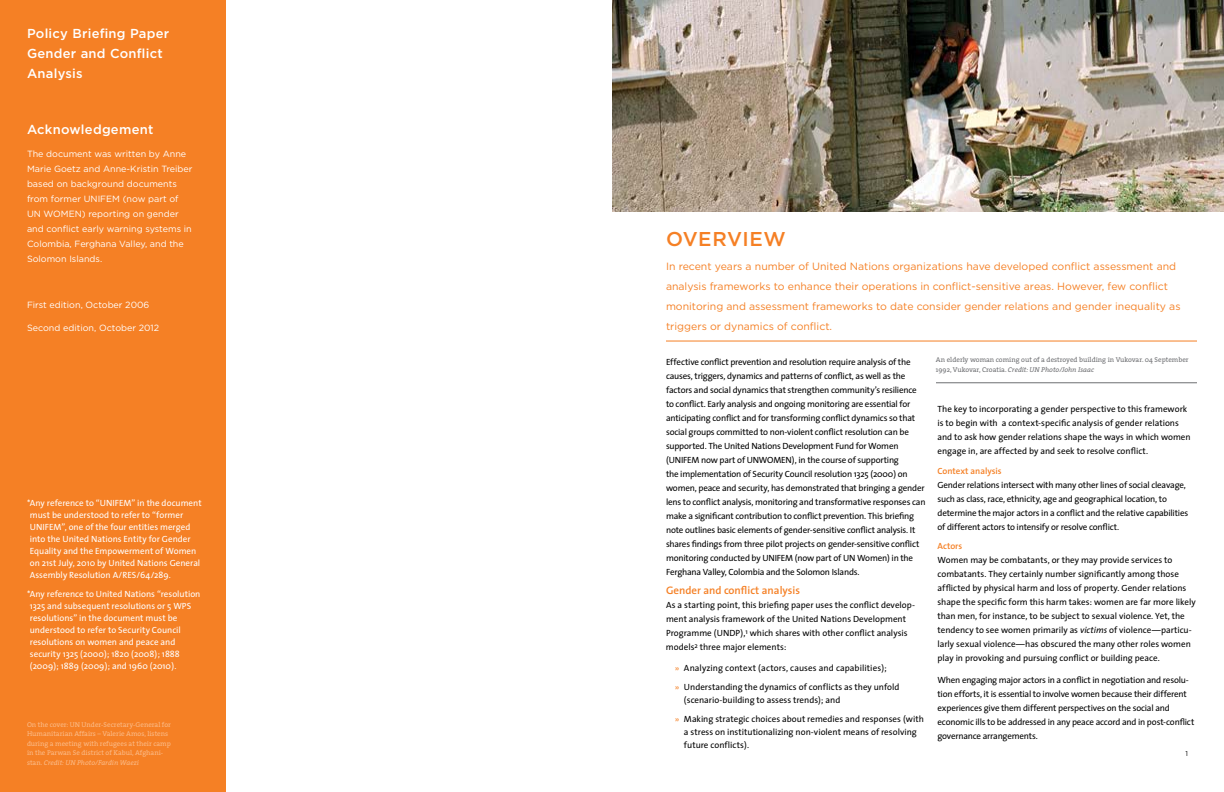
<style>
.page{position:relative;width:1224px;height:792px;background:#fff}
.page>*{position:absolute;margin:0;border:0;box-sizing:border-box;transform-origin:0 0}
.t1{font:500 20px "Gotham";letter-spacing:.025em;color:#f58025}
.t2{font:500 13px/20px "Gotham";letter-spacing:.02em;color:#fff}
.t3{font:600 11px "The Sans";color:#f58025}
.t4{font:10.5px/20px "Gotham";color:#f58025}
.t5{font:9px/14px "The Sans";letter-spacing:-.015em;color:#000}
.t6{font:9px/12px "The Sans";color:#fff}
.t7{font:9px/15px "Gotham";color:#fff}
.t8{font:600 9px "The Sans";color:#f58025}
.t9{font:7px/9.5px "The Serif";color:#fbbb88}
.t10{font:7px/9.5px "The Serif";color:#6d6e71}
.t11{font:7px "Gotham";color:#000}
.s1{font-style:italic}
.s2{color:#f58025}
</style>
<div class="page">
<div style="left:0;top:0;width:225px;height:792px;background:#f58025"></div>
<hr style="left:666px;top:341px;width:531px;height:1px;background:#f58025">
<img style="left:612px;top:0;width:612px;height:212px">
<hr style="left:936px;top:383px;width:261px;height:1px;background:#6d6e71">
<h2 class="t2" style="left:27px;top:23px;width:144px">Policy Briefing Paper<br>Gender and Conflict<br>Analysis</h2>
<h2 class="t2" style="left:27px;top:119px;width:128px">Acknowledgement</h2>
<p class="t7" style="left:27px;top:146px;width:167px">The document was written by Anne<br>Marie Goetz and Anne-Kristin Treiber based on background documents from former UNIFEM (now part of<br>UN WOMEN) reporting on gender and conflict early warning systems in<br>Colombia, Ferghana Valley, and the<br>Solomon Islands.</p>
<p class="t7" style="left:27px;top:297px;width:124px">First edition, October 2006</p>
<p class="t7" style="left:27px;top:320px;width:134px">Second edition, October 2012</p>
<p class="t6" style="left:30px;top:496px;width:173px;text-indent:-3px">*Any reference to “UNIFEM” in the document must be understood to refer to “former UNIFEM”, one of the four entities merged into the United Nations Entity for Gender Equality and the Empowerment of Women on 21st July, 2010 by United Nations General Assembly Resolution A/RES/64/289.</p>
<p class="t6" style="left:30px;top:587px;width:172px;text-indent:-3px">*Any reference to United Nations “resolution 1325 and subsequent resolutions or 5 WPS resolutions” in the document must be understood to refer to Security Council resolutions on women and peace and security 1325 (2000); 1820 (2008); 1888 (2009); 1889 (2009); and 1960 (2010).</p>
<p class="t9" style="left:27px;top:720px;width:146px">On the cover: UN Under-Secretary-General for Humanitarian Affairs – Valerie Amos, listens during a meeting with refugees at their camp in the Parwan Se district of Kabul, Afghani&shy;stan. <span class="s1">Credit: UN Photo/Fardin Waezi</span></p>
<h1 class="t1" style="left:666px;top:228px;width:121px">Overview</h1>
<p class="t4" style="left:666px;top:256px;width:516px">In recent years a number of United Nations organizations have developed conflict assessment and analysis frameworks to enhance their operations in conflict-sensitive areas. However, few conflict monitoring and assessment frameworks to date consider gender relations and gender inequality as triggers or dynamics of conflict.</p>
<p class="t10" style="left:936px;top:355px;width:254px">An elderly woman coming out of a destroyed building in Vukovar. 04 September<br>1992, Vukovar, Croatia. <span class="s1">Credit: UN Photo/John Isaac</span></p>
<p class="t5" style="left:666px;top:354px;width:261px">Effective conflict prevention and resolution require analysis of the causes, triggers, dynamics and patterns of conflict, as well as the factors and social dynamics that strengthen community’s resilience to conflict. Early analysis and ongoing monitoring are essential for anticipating conflict and for transforming conflict dynamics so that social groups committed to non-violent conflict resolution can be supported. The United Nations Development Fund for Women (UNIFEM now part of UNWOMEN), in the course of supporting<br>the implementation of Security Council resolution 1325 (2000) on women, peace and security, has demonstrated that bringing a gender lens to conflict analysis, monitoring and transformative responses can make a significant contribution to conflict prevention. This briefing note outlines basic elements of gender-sensitive conflict analysis. It shares findings from three pilot projects on gender-sensitive conflict monitoring conducted by UNIFEM (now part of UN Women) in the Ferghana Valley, Colombia and the Solomon Islands.</p>
<p class="t3" style="left:666px;top:582px;width:136px">Gender and conflict analysis</p>
<p class="t5" style="left:666px;top:598px;width:251px">As a starting point, this briefing paper uses the conflict develop&shy;ment analysis framework of the United Nations Development Programme (UNDP),<sup>1</sup> which shares with other conflict analysis models<sup>2</sup> three major elements:</p>
<p class="t5" style="left:675px;top:658px;width:226px;line-height:19px"><span class="s2">»</span> Analyzing context (actors, causes and capabilities);<br><span class="s2">»</span> Understanding the dynamics of conflicts as they unfold</p>
<p class="t5" style="left:675px;top:690px;width:250px;line-height:19px;text-indent:9px">(scenario-building to assess trends); and<br><span class="s2">»</span> Making strategic choices about remedies and responses (with</p>
<p class="t5" style="left:684px;top:725px;width:234px;line-height:13px">a stress on institutionalizing non-violent means of resolving future conflicts).</p>
<p class="t5" style="left:938px;top:402px;width:255px">The key to incorporating a gender perspective to this framework is to begin with a context-specific analysis of gender relations and to ask how gender relations shape the ways in which women engage in, are affected by and seek to resolve conflict.</p>
<p class="t8" style="left:938px;top:463px;width:66px">Context analysis</p>
<p class="t5" style="left:938px;top:477px;width:252px">Gender relations intersect with many other lines of social cleavage, such as class, race, ethnicity, age and geographical location, to determine the major actors in a conflict and the relative capabilities of different actors to intensify or resolve conflict.</p>
<p class="t8" style="left:938px;top:539px;width:26px">Actors</p>
<p class="t5" style="left:938px;top:553px;width:260px">Women may be combatants, or they may provide services to combatants. They certainly number significantly among those afflicted by physical harm and loss of property. Gender relations shape the specific form this harm takes: women are far more likely than men, for instance, to be subject to sexual violence. Yet, the tendency to see women primarily as <span class="s1">victims</span> of violence—particu&shy;larly sexual violence—has obscured the many other roles women play in provoking and pursuing conflict or building peace.</p>
<p class="t5" style="left:938px;top:672px;width:258px">When engaging major actors in a conflict in negotiation and resolu&shy;tion efforts, it is essential to involve women because their different experiences give them different perspectives on the social and economic ills to be addressed in any peace accord and in post-conflict governance arrangements.</p>
<p class="t11" style="left:1185px;top:750px;width:4px">1</p>
</div>
